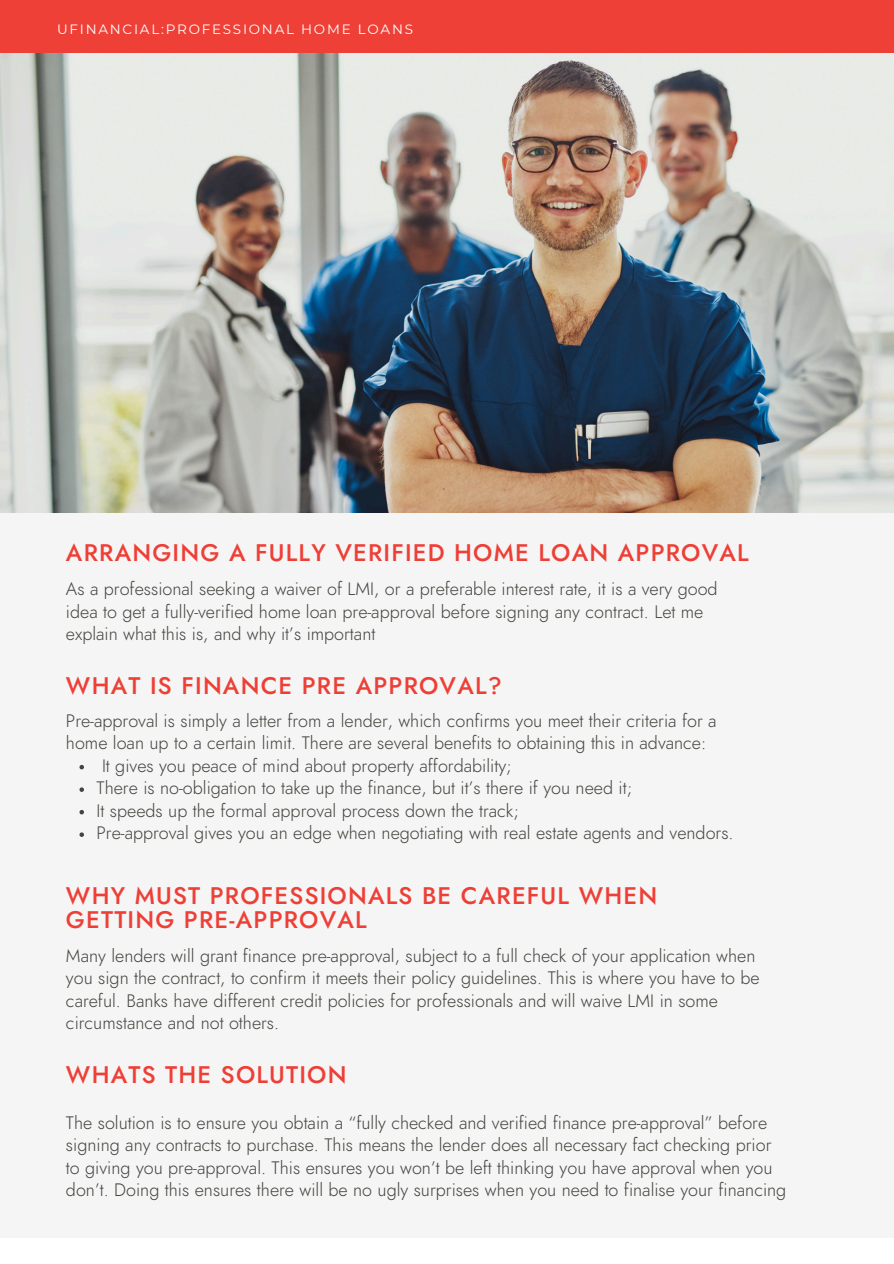
<style>
.page{position:relative;width:894px;height:1264px;background:#fff}
.page>*{position:absolute;margin:0;border:0;box-sizing:border-box;transform-origin:0 0}
.t1{font:italic 500 24px/23.7px "Renner";letter-spacing:.05em;color:#ee3f36}
.t2{font:italic 300 18px/22.5px "Renner";color:#43443e}
.t3{font:13.5px "Montserrat";letter-spacing:.13em;color:#fff}
</style>
<div class="page">
<div style="left:0;top:497px;width:893px;height:740px;background:#f5f5f5"></div>
<div style="left:0;top:0;width:893px;height:61px;background:#ee4037"></div>
<img style="left:0;top:54px;width:893px;height:459px">
<svg style="left:79px;top:765px;width:5px;height:4px"></svg>
<svg style="left:79px;top:787px;width:5px;height:5px"></svg>
<svg style="left:79px;top:810px;width:5px;height:4px"></svg>
<svg style="left:79px;top:832px;width:5px;height:5px"></svg>
<h1 class="t3" style="left:57px;top:20px;width:357px">UFINANCIAL:PROFESSIONAL HOME LOANS</h1>
<p class="t1" style="left:66px;top:542px;width:684px">ARRANGING A FULLY VERIFIED HOME LOAN APPROVAL</p>
<p class="t2" style="left:66px;top:578px;width:653px">As a professional seeking a waiver of LMI, or a preferable interest rate, it is a very good idea to get a fully-verified home loan pre-approval before signing any contract. Let me explain what this is, and why it’s important</p>
<h1 class="t1" style="left:66px;top:675px;width:437px">WHAT IS FINANCE PRE APPROVAL?</h1>
<h2 class="t2" style="left:66px;top:710px;width:652px">Pre-approval is simply a letter from a lender, which confirms you meet their criteria for a home loan up to a certain limit. There are several benefits to obtaining this in advance:</h2>
<h1 class="t2" style="left:102px;top:755px;width:411px">It gives you peace of mind about property affordability;</h1>
<h2 class="t2" style="left:97px;top:777px;width:537px">There is no-obligation to take up the finance, but it’s there if you need it;</h2>
<p class="t2" style="left:97px;top:800px;width:423px">It speeds up the formal approval process down the track;</p>
<p class="t2" style="left:97px;top:822px;width:638px">Pre-approval gives you an edge when negotiating with real estate agents and vendors.</p>
<p class="t1" style="left:66px;top:885px;width:592px">WHY MUST PROFESSIONALS BE CAREFUL WHEN<br>GETTING PRE-APPROVAL</p>
<p class="t2" style="left:66px;top:945px;width:695px">Many lenders will grant finance pre-approval, subject to a full check of your application when you sign the contract, to confirm it meets their policy guidelines. This is where you have to be careful. Banks have different credit policies for professionals and will waive LMI in some circumstance and not others.</p>
<h1 class="t1" style="left:66px;top:1064px;width:282px">WHATS THE SOLUTION</h1>
<h2 class="t2" style="left:66px;top:1111px;width:721px">The solution is to ensure you obtain a “fully checked and verified finance pre-approval” before signing any contracts to purchase. This means the lender does all necessary fact checking prior to giving you pre-approval. This ensures you won’t be left thinking you have approval when you don’t. Doing this ensures there will be no ugly surprises when you need to finalise your financing</h2>
</div>
